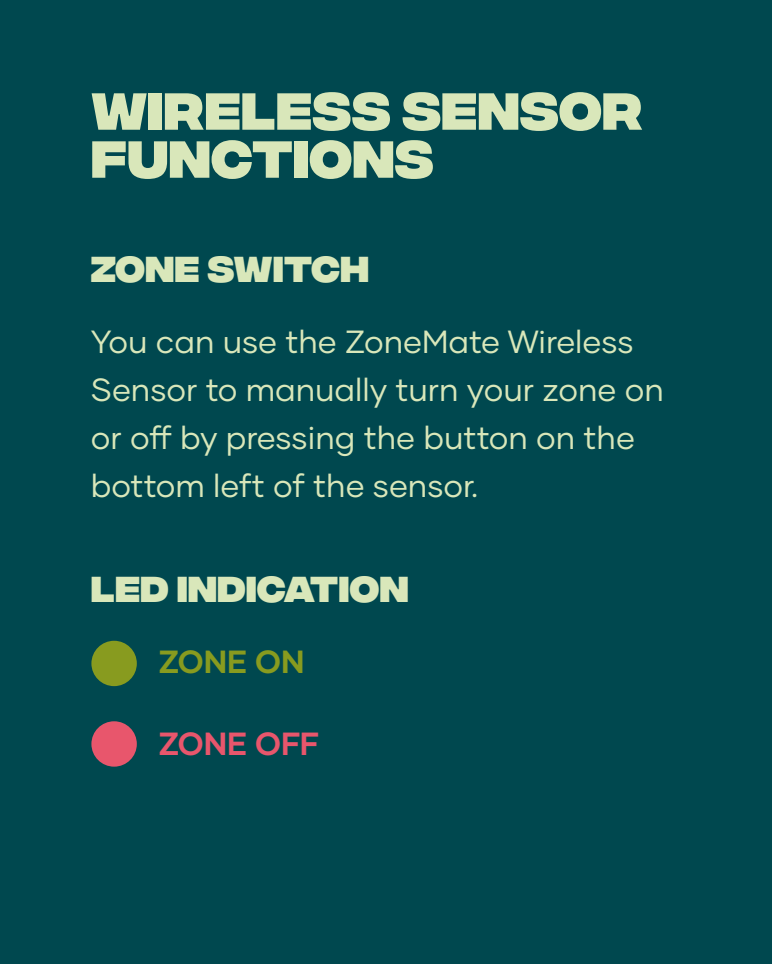
<style>
.page{position:relative;width:772px;height:964px;background:#fff}
.page>*{position:absolute;margin:0;border:0;box-sizing:border-box;transform-origin:0 0}
.t1{font:800 52px/48px "Integral CF";color:#d9e7ba}
.t2{font:800 36px "Integral CF";color:#d9e7ba}
.t3{font:32px/48px "Gilmer";color:#d9e7ba}
.t4{font:700 32px "Gilmer";color:#e8566c}
.t5{font:700 32px "Gilmer";color:#889b1f}
</style>
<div class="page">
<div style="left:0;top:0;width:771px;height:964px;background:#00484f"></div>
<div style="left:91px;top:641px;width:46px;height:45px;background:#889b1f;border-radius:50%"></div>
<div style="left:91px;top:721px;width:46px;height:45px;background:#e8566c;border-radius:50%"></div>
<hr style="left:771px;top:0;width:1px;height:964px;background:#00484f">
<h1 class="t1" style="left:91px;top:92px;width:553px">WIRELESS SENSOR<br>FUNCTIONS</h1>
<p class="t2" style="left:91px;top:249px;width:279px">ZONE SWITCH</p>
<p class="t3" style="left:91px;top:318px;width:574px">You can use the ZoneMate Wireless<br>Sensor to manually turn your zone on or off by pressing the button on the bottom left of the sensor.</p>
<p class="t2" style="left:91px;top:568px;width:319px">LED INDICATION</p>
<p class="t5" style="left:159px;top:641px;width:147px">ZONE ON</p>
<p class="t4" style="left:159px;top:723px;width:161px">ZONE OFF</p>
</div>
